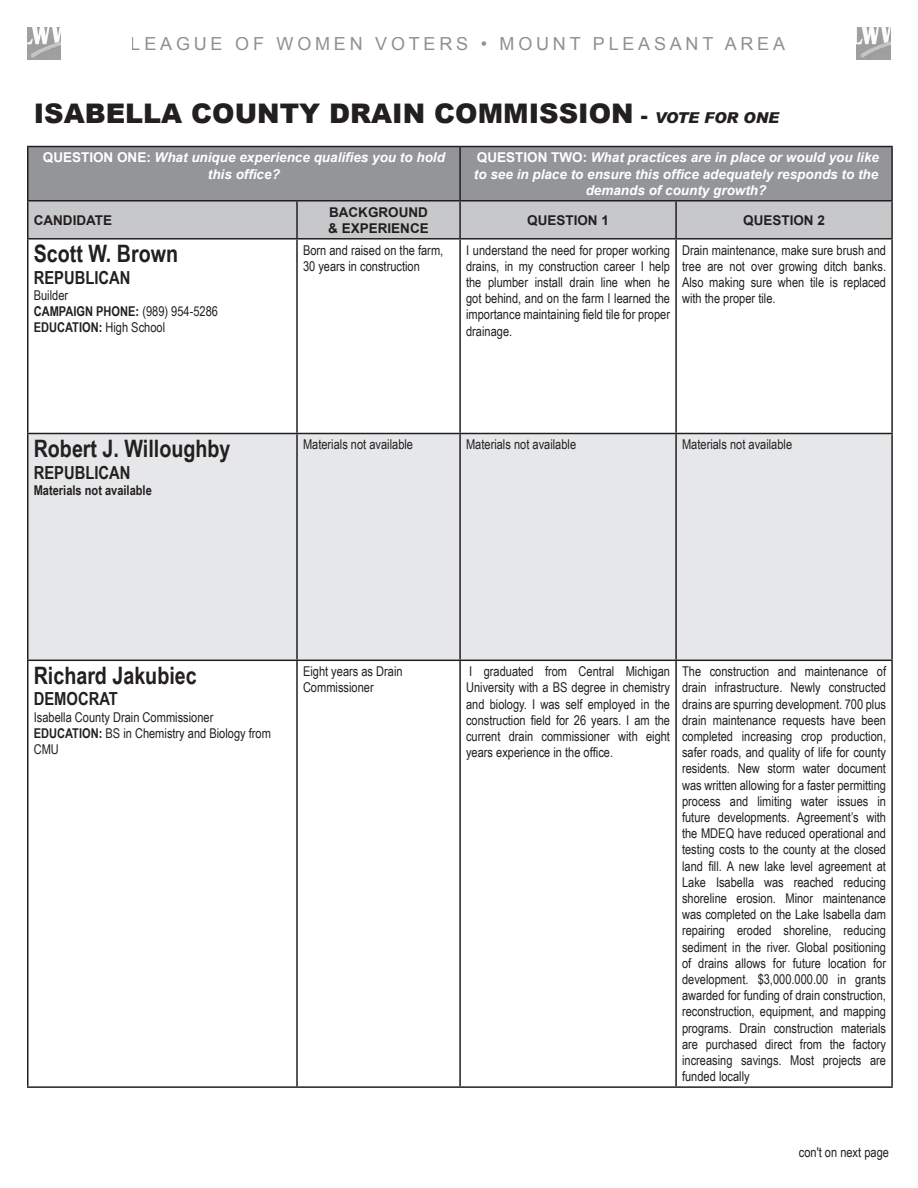
<style>
.page{position:relative;width:918px;height:1188px;background:#fff}
.page>*{position:absolute;margin:0;border:0;box-sizing:border-box;transform-origin:0 0}
.t1{font:900 27px "Arial";color:#231f20}
.t2{font:700 24px "Arial Narrow";color:#231f20}
.t3{font:18px "Arial";letter-spacing:.21em;color:#231f20}
.t4{font:700 18px "Arial Narrow";color:#231f20}
.t5{font:13.5px/16.2px "Arial Narrow";color:#231f20}
.t6{font:italic 700 13.5px/16.2px "Arial";color:#fff;text-align:center}
.t7{font:700 13.5px/16.2px "Arial";color:#231f20}
.t8{font:700 13.5px "Arial Narrow";color:#231f20}
.s1{font-size:21px}
.s2{font-style:italic;font-size:15px}
.s3{font-style:normal}
.s4{font-weight:700}
</style>
<div class="page">
<img style="left:27px;top:27px;width:34px;height:32px">
<img style="left:856px;top:27px;width:34px;height:32px">
<div style="left:28px;top:147px;width:863px;height:53px;background:#939598"></div>
<div style="left:28px;top:202px;width:863px;height:36px;background:#c7c8ca"></div>
<div style="left:28px;top:434px;width:863px;height:226px;background:#e6e7e9"></div>
<hr style="left:27px;top:146px;width:270px;height:1px;background:#231f20">
<hr style="left:27px;top:147px;width:1px;height:53px;background:#231f20">
<hr style="left:297px;top:146px;width:163px;height:1px;background:#231f20">
<hr style="left:460px;top:146px;width:216px;height:1px;background:#231f20">
<hr style="left:459px;top:147px;width:2px;height:53px;background:#231f20">
<hr style="left:676px;top:146px;width:217px;height:1px;background:#231f20">
<hr style="left:891px;top:147px;width:2px;height:53px;background:#231f20">
<hr style="left:27px;top:202px;width:1px;height:36px;background:#231f20">
<hr style="left:296px;top:202px;width:2px;height:36px;background:#231f20">
<hr style="left:459px;top:202px;width:2px;height:36px;background:#231f20">
<hr style="left:675px;top:202px;width:2px;height:36px;background:#231f20">
<hr style="left:891px;top:202px;width:2px;height:36px;background:#231f20">
<hr style="left:27px;top:238px;width:270px;height:2px;background:#231f20">
<hr style="left:27px;top:240px;width:1px;height:193px;background:#231f20">
<hr style="left:297px;top:238px;width:163px;height:2px;background:#231f20">
<hr style="left:296px;top:240px;width:2px;height:193px;background:#231f20">
<hr style="left:460px;top:238px;width:216px;height:2px;background:#231f20">
<hr style="left:459px;top:240px;width:2px;height:193px;background:#231f20">
<hr style="left:676px;top:238px;width:217px;height:2px;background:#231f20">
<hr style="left:675px;top:240px;width:2px;height:193px;background:#231f20">
<hr style="left:891px;top:240px;width:2px;height:193px;background:#231f20">
<hr style="left:27px;top:433px;width:270px;height:1px;background:#231f20">
<hr style="left:27px;top:434px;width:1px;height:226px;background:#231f20">
<hr style="left:297px;top:433px;width:163px;height:1px;background:#231f20">
<hr style="left:296px;top:434px;width:2px;height:226px;background:#231f20">
<hr style="left:460px;top:433px;width:216px;height:1px;background:#231f20">
<hr style="left:459px;top:434px;width:2px;height:226px;background:#231f20">
<hr style="left:676px;top:433px;width:217px;height:1px;background:#231f20">
<hr style="left:675px;top:434px;width:2px;height:226px;background:#231f20">
<hr style="left:891px;top:434px;width:2px;height:226px;background:#231f20">
<hr style="left:27px;top:660px;width:270px;height:1px;background:#231f20">
<hr style="left:27px;top:661px;width:1px;height:425px;background:#231f20">
<hr style="left:297px;top:660px;width:163px;height:1px;background:#231f20">
<hr style="left:296px;top:661px;width:2px;height:425px;background:#231f20">
<hr style="left:460px;top:660px;width:216px;height:1px;background:#231f20">
<hr style="left:459px;top:661px;width:2px;height:425px;background:#231f20">
<hr style="left:676px;top:660px;width:217px;height:1px;background:#231f20">
<hr style="left:675px;top:661px;width:2px;height:425px;background:#231f20">
<hr style="left:891px;top:661px;width:2px;height:425px;background:#231f20">
<hr style="left:27px;top:1086px;width:270px;height:2px;background:#231f20">
<hr style="left:297px;top:1086px;width:163px;height:2px;background:#231f20">
<hr style="left:460px;top:1086px;width:216px;height:2px;background:#231f20">
<hr style="left:676px;top:1086px;width:217px;height:2px;background:#231f20">
<hr style="left:27px;top:200px;width:270px;height:2px;background:#231f20">
<hr style="left:297px;top:200px;width:163px;height:2px;background:#231f20">
<hr style="left:460px;top:200px;width:216px;height:2px;background:#231f20">
<hr style="left:676px;top:200px;width:217px;height:2px;background:#231f20">
<h3 class="t3" style="left:131px;top:32px;width:656px">LEAGUE OF WOMEN VOTERS • MOUNT PLEASANT AREA</h3>
<h1 class="t1" style="left:34px;top:93px;width:747px">ISABELLA COUNTY DRAIN COMMISSION <span class="s1">-</span> <span class="s2">VOTE FOR ONE</span></h1>
<p class="t6" style="left:43px;top:150px;width:404px"><span class="s3">QUESTION ONE:</span> What unique experience qualifies you to hold this office?</p>
<p class="t6" style="left:474px;top:150px;width:407px"><span class="s3">QUESTION TWO:</span> What practices are in place or would you like to see in place to ensure this office adequately responds to the demands of county growth?</p>
<p class="t7" style="left:34px;top:212px;width:80px">CANDIDATE</p>
<p class="t7" style="left:328px;top:204px;width:102px">BACKGROUND &amp; EXPERIENCE</p>
<p class="t7" style="left:527px;top:212px;width:83px">QUESTION 1</p>
<p class="t7" style="left:743px;top:212px;width:83px">QUESTION 2</p>
<h2 class="t2" style="left:34px;top:236px;width:146px">Scott W. Brown</h2>
<h3 class="t4" style="left:34px;top:264px;width:98px">REPUBLICAN</h3>
<p class="t5" style="left:34px;top:287px;width:186px">Builder<br><span class="s4">CAMPAIGN PHONE:</span> (989) 954-5286<br><span class="s4">EDUCATION:</span> High School</p>
<p class="t5" style="left:303px;top:241px;width:142px">Born and raised on the farm,<br>30 years in construction</p>
<p class="t5" style="left:466px;top:241px;width:206px;text-align:justify">I understand the need for proper working drains, in my construction career I help the plumber install drain line when he got behind, and on the farm I learned the importance maintaining field tile for proper drainage.</p>
<p class="t5" style="left:682px;top:241px;width:206px;text-align:justify">Drain maintenance, make sure brush and tree are not over growing ditch banks.<br>Also making sure when tile is replaced with the proper tile.</p>
<h2 class="t2" style="left:34px;top:430px;width:198px">Robert J. Willoughby</h2>
<h3 class="t4" style="left:34px;top:459px;width:98px">REPUBLICAN</h3>
<p class="t8" style="left:34px;top:480px;width:120px">Materials not available</p>
<p class="t5" style="left:303px;top:436px;width:112px">Materials not available</p>
<p class="t5" style="left:466px;top:436px;width:112px">Materials not available</p>
<p class="t5" style="left:682px;top:436px;width:112px">Materials not available</p>
<h2 class="t2" style="left:34px;top:657px;width:164px">Richard Jakubiec</h2>
<h3 class="t4" style="left:34px;top:685px;width:86px">DEMOCRAT</h3>
<p class="t5" style="left:34px;top:708px;width:239px">Isabella County Drain Commissioner<br><span class="s4">EDUCATION:</span> BS in Chemistry and Biology from<br>CMU</p>
<p class="t5" style="left:303px;top:663px;width:101px">Eight years as Drain<br>Commissioner</p>
<p class="t5" style="left:466px;top:663px;width:206px;text-align:justify">I graduated from Central Michigan University with a BS degree in chemistry and biology. I was self employed in the construction field for 26 years. I am the current drain commissioner with eight years experience in the office.</p>
<p class="t5" style="left:682px;top:663px;width:206px;text-align:justify">The construction and maintenance of drain infrastructure. Newly constructed drains are spurring development. 700 plus drain maintenance requests have been completed increasing crop production, safer roads, and quality of life for county residents. New storm water document was written allowing for a faster permitting process and limiting water issues in future developments. Agreement’s with the MDEQ have reduced operational and testing costs to the county at the closed land fill. A new lake level agreement at Lake Isabella was reached reducing shoreline erosion. Minor maintenance was completed on the Lake Isabella dam repairing eroded shoreline, reducing sediment in the river. Global positioning of drains allows for future location for development. $3,000.000.00 in grants awarded for funding of drain construction, reconstruction, equipment, and mapping programs. Drain construction materials are purchased direct from the factory increasing savings. Most projects are funded locally</p>
<p class="t5" style="left:799px;top:1144px;width:92px">con't on next page</p>
</div>
